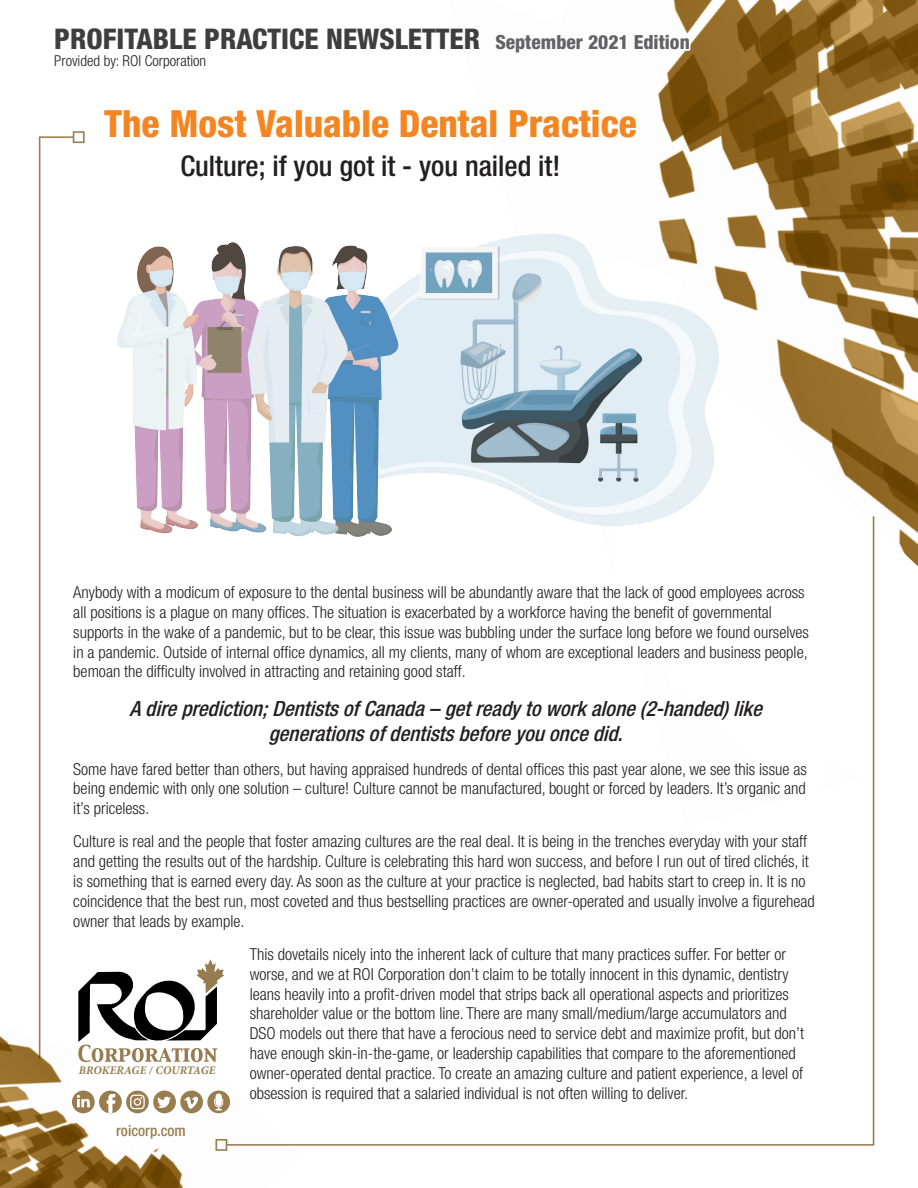
<style>
.page{position:relative;width:918px;height:1188px;background:#fff}
.page>*{position:absolute;margin:0;border:0;box-sizing:border-box;transform-origin:0 0}
.t1{font:800 condensed 37.5px "Helvetica Neue";color:#f58520}
.t2{font:800 condensed 28.5px "Helvetica Neue";color:#3e3e3f}
.t3{font:500 condensed 28.5px "Helvetica Neue";color:#231f20}
.t4{font:italic 500 condensed 21px/25.2px "Helvetica Neue";color:#231f20;text-align:center}
.t5{font:300 condensed 16.5px/19.8px "Helvetica Neue";color:#231f20}
.t6{font:500 condensed 15.3px "Helvetica Neue";color:#997d4f}
.t7{font:300 condensed 15px "Helvetica Neue";color:#231f20}
.t8{font:italic 700 11.55px "Minion Pro";letter-spacing:.005em;color:#967c4e}
.s1{font-size:19.5px;color:#636366}
</style>
<div class="page">
<img style="left:38px;top:131px;width:837px;height:1015px">
<img style="left:0;top:1003px;width:299px;height:185px">
<img style="left:446px;top:0;width:472px;height:828px">
<svg style="left:78px;top:959px;width:146px;height:103px"></svg>
<svg style="left:446px;top:0;width:37px;height:95px"></svg>
<svg style="left:493px;top:29px;width:199px;height:30px"></svg>
<div style="left:153px;top:1091px;width:23px;height:22px;background:#997d4f;border-radius:50%"></div>
<svg style="left:157px;top:1097px;width:14px;height:11px"></svg>
<div style="left:180px;top:1091px;width:23px;height:22px;background:#997d4f;border-radius:50%"></div>
<svg style="left:184px;top:1097px;width:14px;height:12px"></svg>
<div style="left:99px;top:1091px;width:23px;height:22px;background:#997d4f;border-radius:50%"></div>
<svg style="left:106px;top:1094px;width:10px;height:19px"></svg>
<div style="left:72px;top:1091px;width:23px;height:22px;background:#997d4f;border-radius:50%"></div>
<svg style="left:77px;top:1095px;width:13px;height:12px"></svg>
<svg style="left:126px;top:1091px;width:23px;height:22px"></svg>
<svg style="left:130px;top:1095px;width:15px;height:14px"></svg>
<div style="left:207px;top:1091px;width:23px;height:22px;background:#997d4f;border-radius:50%"></div>
<svg style="left:214px;top:1093px;width:9px;height:17px"></svg>
<img style="left:62px;top:206px;width:666px;height:364px">
<p class="t2" style="left:54px;top:22px;width:637px">PROFITABLE PRACTICE NEWSLETTER <span class="s1">September 2021 Edition</span></p>
<p class="t7" style="left:54px;top:52px;width:153px">Provided by: ROI Corporation</p>
<p class="t1" style="left:104px;top:100px;width:534px">The Most Valuable Dental Practice</p>
<p class="t3" style="left:180px;top:149px;width:382px">Culture; if you got it - you nailed it!</p>
<p class="t5" style="left:73px;top:582px;width:737px">Anybody with a modicum of exposure to the dental business will be abundantly aware that the lack of good employees across all positions is a plague on many offices. The situation is exacerbated by a workforce having the benefit of governmental supports in the wake of a pandemic, but to be clear, this issue was bubbling under the surface long before we found ourselves in a pandemic. Outside of internal office dynamics, all my clients, many of whom are exceptional leaders and business people, bemoan the difficulty involved in attracting and retaining good staff.</p>
<p class="t4" style="left:129px;top:696px;width:640px">Adireprediction;DentistsofCanada–getreadytoworkalone(2-handed) like generationsofdentistsbeforeyouoncedid.</p>
<p class="t5" style="left:73px;top:759px;width:735px;text-align:justify">Some have fared better than others, but having appraised hundreds of dental offices this past year alone, we see this issue as being endemic with only one solution – culture! Culture cannot be manufactured, bought or forced by leaders. It’s organic and it’s priceless.</p>
<p class="t5" style="left:73px;top:832px;width:743px">Culture is real and the people that foster amazing cultures are the real deal. It is being in the trenches everyday with your staff and getting the results out of the hardship. Culture is celebrating this hard won success, and before I run out of tired clichés, it is something that is earned every day. As soon as the culture at your practice is neglected, bad habits start to creep in. It is no coincidence that the best run, most coveted and thus bestselling practices are owner-operated and usually involve a figurehead owner that leads by example.</p>
<p class="t5" style="left:250px;top:944px;width:556px">This dovetails nicely into the inherent lack of culture that many practices suffer. For better or worse, and we at ROI Corporation don’t claim to be totally innocent in this dynamic, dentistry leans heavily into a profit-driven model that strips back all operational aspects and prioritizes shareholder value or the bottom line. There are many small/medium/large accumulators and DSO models out there that have a ferocious need to service debt and maximize profit, but don’t have enough skin-in-the-game, or leadership capabilities that compare to the aforementioned owner-operated dental practice. To create an amazing culture and patient experience, a level of obsession is required that a salaried individual is not often willing to deliver.</p>
<p class="t8" style="left:79px;top:1062px;width:138px">BROKERAGE / COURTAGE</p>
<p class="t6" style="left:116px;top:1121px;width:71px">roicorp.com</p>
</div>
